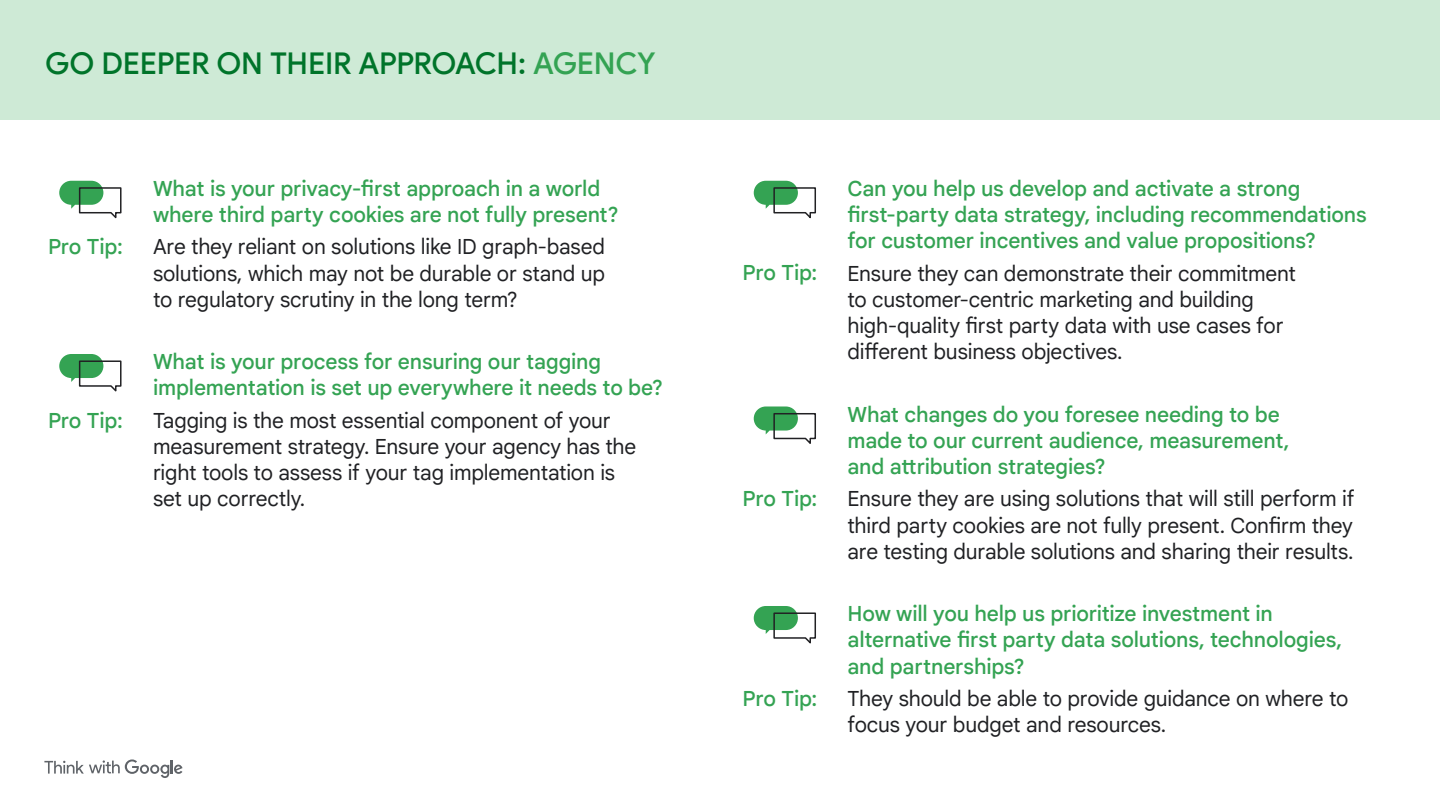
<style>
.page{position:relative;width:1440px;height:810px;background:#fff}
.page>*{position:absolute;margin:0;border:0;box-sizing:border-box;transform-origin:0 0}
.t1{font:500 30px "Google Sans";letter-spacing:-.01em;color:#00742a}
.Reg__Body_copy___Google_Sans_Text{font:21px/26.2px "Google Sans Text";letter-spacing:-.01em;color:#202124}
.Med__Body_copy___Google_Sans_Text{font:500 21px/26.2px "Google Sans Text";letter-spacing:-.01em;color:#34a353}
.s1{color:#34a353}
</style>
<div class="page">
<div style="left:0;top:0;width:1440px;height:120px;background:#ceead6"></div>
<div style="left:59px;top:181px;width:44px;height:24px;background:#34a353;border-radius:12px"></div>
<svg style="left:78px;top:186px;width:44px;height:33px"></svg>
<div style="left:754px;top:181px;width:44px;height:24px;background:#34a353;border-radius:12px"></div>
<svg style="left:773px;top:186px;width:43px;height:33px"></svg>
<div style="left:754px;top:406px;width:44px;height:25px;background:#34a353;border-radius:12px"></div>
<svg style="left:773px;top:412px;width:43px;height:32px"></svg>
<div style="left:754px;top:606px;width:44px;height:24px;background:#34a353;border-radius:12px"></div>
<svg style="left:773px;top:612px;width:43px;height:32px"></svg>
<div style="left:59px;top:354px;width:44px;height:24px;background:#34a353;border-radius:12px"></div>
<svg style="left:78px;top:360px;width:44px;height:32px"></svg>
<svg style="left:44px;top:759px;width:139px;height:19px"></svg>
<p class="t1" style="left:45px;top:45px;width:612px">GO DEEPER ON THEIR APPROACH: <span class="s1">AGENCY</span></p>
<p class="Med__Body_copy___Google_Sans_Text" style="left:48px;top:234px;width:76px">Pro Tip:</p>
<p class="Med__Body_copy___Google_Sans_Text" style="left:48px;top:407px;width:76px">Pro Tip:</p>
<p class="Med__Body_copy___Google_Sans_Text" style="left:153px;top:175px;width:467px">What is your privacy-first approach in a world where third party cookies are not fully present?</p>
<p class="Reg__Body_copy___Google_Sans_Text" style="left:153px;top:234px;width:454px;text-align:justify">Are they reliant on solutions like ID graph-based solutions, which may not be durable or stand up to regulatory scrutiny in the long term?</p>
<p class="Med__Body_copy___Google_Sans_Text" style="left:153px;top:349px;width:512px">What is your process for ensuring our tagging implementation is set up everywhere it needs to be?</p>
<p class="Reg__Body_copy___Google_Sans_Text" style="left:153px;top:407px;width:485px">Tagging is the most essential component of your measurement strategy. Ensure your agency has the right tools to assess if your tag implementation is set up correctly.</p>
<p class="Med__Body_copy___Google_Sans_Text" style="left:742px;top:260px;width:76px">Pro Tip:</p>
<p class="Med__Body_copy___Google_Sans_Text" style="left:742px;top:486px;width:76px">Pro Tip:</p>
<p class="Med__Body_copy___Google_Sans_Text" style="left:742px;top:685px;width:76px">Pro Tip:</p>
<p class="Med__Body_copy___Google_Sans_Text" style="left:848px;top:175px;width:521px">Can you help us develop and activate a strong first-party data strategy, including recommendations for customer incentives and value propositions?</p>
<p class="Reg__Body_copy___Google_Sans_Text" style="left:848px;top:260px;width:450px">Ensure they can demonstrate their commitment to customer-centric marketing and building high-quality first party data with use cases for different business objectives.</p>
<p class="Med__Body_copy___Google_Sans_Text" style="left:848px;top:401px;width:444px">What changes do you foresee needing to be made to our current audience, measurement, and attribution strategies?</p>
<p class="Reg__Body_copy___Google_Sans_Text" style="left:848px;top:486px;width:509px;text-align:justify">Ensure they are using solutions that will still perform if third party cookies are not fully present. Confirm they are testing durable solutions and sharing their results.</p>
<p class="Med__Body_copy___Google_Sans_Text" style="left:848px;top:601px;width:496px">How will you help us prioritize investment in alternative first party data solutions, technologies, and partnerships?</p>
<p class="Reg__Body_copy___Google_Sans_Text" style="left:848px;top:685px;width:503px">They should be able to provide guidance on where to focus your budget and resources.</p>
</div>
